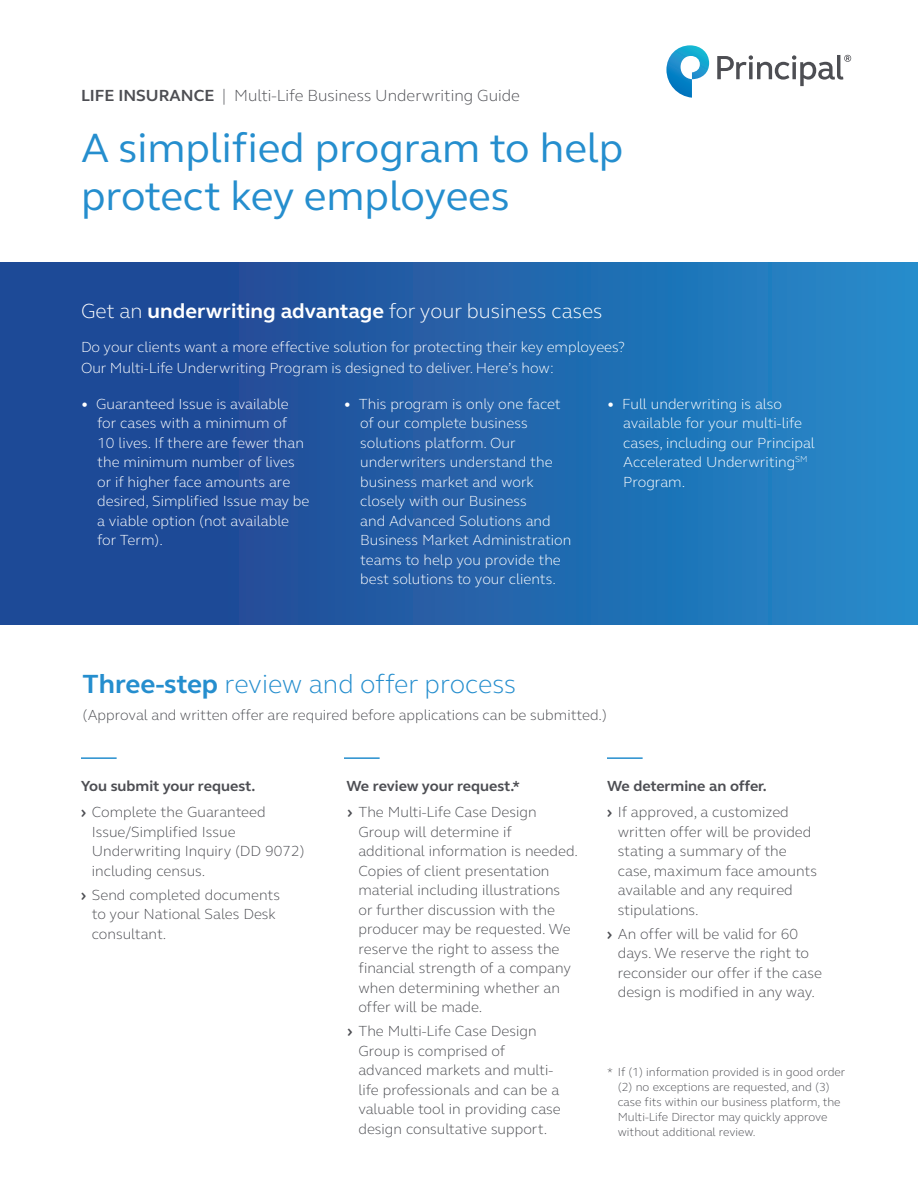
<style>
.page{position:relative;width:918px;height:1188px;background:#fff}
.page>*{position:absolute;margin:0;border:0;box-sizing:border-box;transform-origin:0 0}
.t1{font:42px/48px "FS Elliot Pro";color:#258ece}
.t2{font:300 27px "FS Elliot Pro";color:#258ece}
.t3{font:300 21px "FS Elliot Pro";color:#fff}
.t4{font:300 16.5px "FS Elliot Pro";color:#4d4e53}
.t5{font:300 15px/19.5px "FS Elliot Pro";color:#4d4e53}
.t6{font:300 15px/19.5px "FS Elliot Pro";color:#fff}
.t7{font:700 15px/26.2px "FS Elliot Pro";color:#4d4e53}
.t8{font:300 12px/15px "FS Elliot Pro";color:#4d4e53}
.s1{font-weight:700}
.s2{font-weight:300}
</style>
<div class="page">
<hr style="left:81px;top:757px;width:36px;height:2px;background:#258ece">
<hr style="left:344px;top:757px;width:36px;height:2px;background:#258ece">
<hr style="left:607px;top:757px;width:36px;height:2px;background:#258ece">
<svg style="left:666px;top:45px;width:43px;height:53px"></svg>
<svg style="left:717px;top:55px;width:134px;height:31px"></svg>
<div style="left:0;top:262px;width:918px;height:363px;background:linear-gradient(to right,#1e3e8d,#2588c8)"></div>
<p class="t4" style="left:81px;top:84px;width:441px"><span class="s1">LIFE INSURANCE</span> | Multi-Life Business Underwriting Guide</p>
<h1 class="t1" style="left:81px;top:123px;width:544px">A simplified program to help protect key employees</h1>
<h3 class="t3" style="left:81px;top:297px;width:523px">Get an <span class="s1">underwriting advantage</span> for your business cases</h3>
<p class="t6" style="left:81px;top:336px;width:545px;line-height:21px">Do your clients want a more effective solution for protecting their key employees?<br>Our Multi-Life Underwriting Program is designed to deliver. Here’s how:</p>
<p class="t6" style="left:97px;top:393px;width:214px;text-indent:-16px">• Guaranteed Issue is available for cases with a minimum of<br>10 lives. If there are fewer than the minimum number of lives or if higher face amounts are desired, Simplified Issue may be a viable option (not available for Term).</p>
<p class="t6" style="left:360px;top:393px;width:213px;text-indent:-16px">• This program is only one facet of our complete business solutions platform. Our underwriters understand the business market and work closely with our Business<br>and Advanced Solutions and<br>Business Market Administration teams to help you provide the best solutions to your clients.</p>
<p class="t6" style="left:623px;top:393px;width:193px;text-indent:-16px">• Full underwriting is also available for your multi-life cases, including our Principal<br>Accelerated Underwriting<sup>SM<br></sup>Program.</p>
<h2 class="t2" style="left:83px;top:665px;width:435px"><span class="s1">Three-step</span> review and offer process</h2>
<p class="t5" style="left:83px;top:705px;width:526px">(Approval and written offer are required before applications can be submitted.)</p>
<p class="t7" style="left:81px;top:773px;width:186px">You submit your request.<br>› <span class="s2">Complete the Guaranteed</span></p>
<p class="t5" style="left:92px;top:822px;width:214px">Issue/Simplified Issue<br>Underwriting Inquiry (DD 9072) including census.</p>
<p class="t5" style="left:92px;top:884px;width:190px;text-indent:-11px"><span class="s1">›</span> Send completed documents to your National Sales Desk consultant.</p>
<p class="t5" style="left:346px;top:772px;width:192px;line-height:26.2px"><span class="s1">We review your request.*<br>›</span> The Multi-Life Case Design</p>
<p class="t5" style="left:358px;top:822px;width:221px">Group will determine if additional information is needed.<br>Copies of client presentation material including illustrations or further discussion with the producer may be requested. We reserve the right to assess the financial strength of a company when determining whether an offer will be made.</p>
<p class="t5" style="left:358px;top:1021px;width:204px;text-indent:-11px"><span class="s1">›</span> The Multi-Life Case Design<br>Group is comprised of advanced markets and multi&shy;life professionals and can be a valuable tool in providing case design consultative support.</p>
<p class="t5" style="left:607px;top:772px;width:183px;line-height:26.2px"><span class="s1">We determine an offer.<br>›</span> If approved, a customized</p>
<p class="t5" style="left:618px;top:822px;width:201px">written offer will be provided stating a summary of the case, maximum face amounts available and any required stipulations.</p>
<p class="t5" style="left:618px;top:923px;width:206px;text-indent:-11px"><span class="s1">›</span> An offer will be valid for 60 days. We reserve the right to reconsider our offer if the case design is modified in any way.</p>
<p class="t8" style="left:618px;top:1064px;width:229px;text-indent:-11px">* If (1) information provided is in good order (2) no exceptions are requested, and (3) case fits within our business platform, the Multi-Life Director may quickly approve without additional review.</p>
</div>
